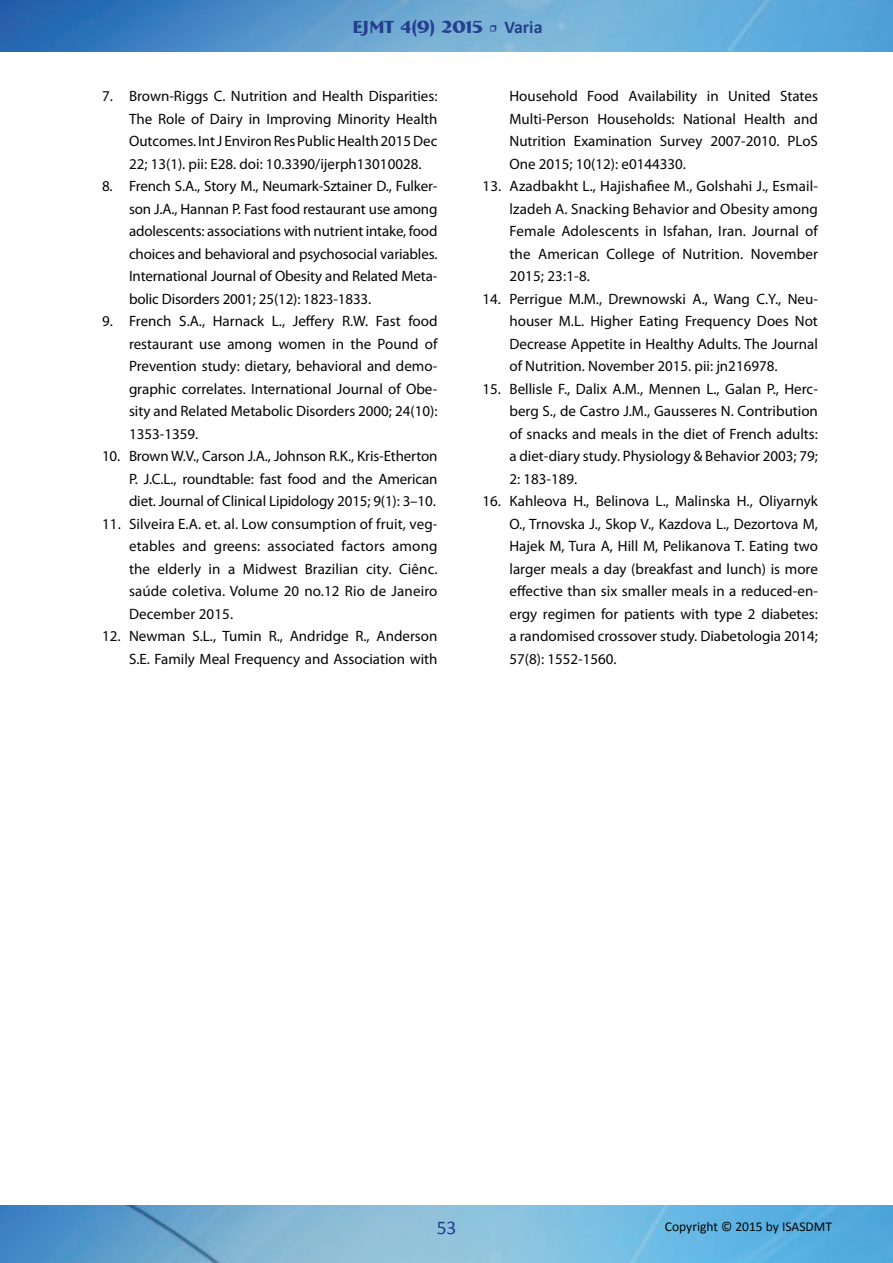
<style>
.page{position:relative;width:893px;height:1263px;background:#fff}
.page>*{position:absolute;margin:0;border:0;box-sizing:border-box;transform-origin:0 0}
.t1{font:19.5px "Calibri";color:#253f8e}
.t2{font:700 18px "Bremen BT";color:#253f8e}
.t3{font:15px/22.5px "Myriad Pro";color:#040503;text-align:justify}
.t4{font:13.5px "Calibri";color:#040503}
.s1{font-family:"Minion Pro";font-weight:400}
.s2{font-family:"Calibri"}
</style>
<div class="page">
<img style="left:0;top:0;width:893px;height:52px">
<img style="left:0;top:1205px;width:893px;height:58px">
<p class="t2" style="left:352px;top:15px;width:192px">EJMT 4(9) 2015 <span class="s1">•</span> <span class="s2">Varia</span></p>
<p class="t3" style="left:129px;top:85px;width:310px;text-indent:-27px">7. Brown-Riggs C. Nutrition and Health Disparities:<br>The Role of Dairy in Improving Minority Health Outcomes. Int J Environ Res Public Health 2015 Dec 22; 13(1). pii: E28. doi: 10.3390/ijerph13010028.</p>
<p class="t3" style="left:129px;top:175px;width:310px;text-indent:-27px">8. French S.A., Story M., Neumark-Sztainer D., Fulker&shy;son J.A., Hannan P. Fast food restaurant use among adolescents: associations with nutrient intake, food choices and behavioral and psychosocial variables.<br>International Journal of Obesity and Related Meta&shy;bolic Disorders 2001; 25(12): 1823-1833.</p>
<p class="t3" style="left:129px;top:310px;width:310px;text-indent:-27px">9. French S.A., Harnack L., Jeffery R.W. Fast food restaurant use among women in the Pound of Prevention study: dietary, behavioral and demo&shy;graphic correlates. International Journal of Obe&shy;sity and Related Metabolic Disorders 2000; 24(10):<br>1353-1359.</p>
<p class="t3" style="left:129px;top:445px;width:310px;text-indent:-27px">10. Brown W.V., Carson J.A., Johnson R.K., Kris-Etherton P. J.C.L., roundtable: fast food and the American diet. Journal of Clinical Lipidology 2015; 9(1): 3–10.</p>
<p class="t3" style="left:129px;top:512px;width:310px;text-indent:-27px">11. Silveira E.A. et. al. Low consumption of fruit, veg&shy;etables and greens: associated factors among the elderly in a Midwest Brazilian city. Ciênc. saúde coletiva. Volume 20 no.12 Rio de Janeiro December 2015.</p>
<p class="t3" style="left:102px;top:625px;width:337px;text-align:right">12. Newman S.L., Tumin R., Andridge R., Anderson<br>S.E. Family Meal Frequency and Association with</p>
<p class="t3" style="left:509px;top:85px;width:310px">Household Food Availability in United States Multi-Person Households: National Health and Nutrition Examination Survey 2007-2010. PLoS One 2015; 10(12): e0144330.</p>
<p class="t3" style="left:509px;top:175px;width:310px;text-indent:-27px">13. Azadbakht L., Hajishafiee M., Golshahi J., Esmail&shy;lzadeh A. Snacking Behavior and Obesity among Female Adolescents in Isfahan, Iran. Journal of the American College of Nutrition. November 2015; 23:1-8.</p>
<p class="t3" style="left:509px;top:287px;width:310px;text-indent:-27px">14. Perrigue M.M., Drewnowski A., Wang C.Y., Neu&shy;houser M.L. Higher Eating Frequency Does Not Decrease Appetite in Healthy Adults. The Journal of Nutrition. November 2015. pii: jn216978.</p>
<p class="t3" style="left:509px;top:377px;width:310px;text-indent:-27px">15. Bellisle F., Dalix A.M., Mennen L., Galan P., Herc&shy;berg S., de Castro J.M., Gausseres N. Contribution of snacks and meals in the diet of French adults: a diet-diary study. Physiology &amp; Behavior 2003; 79; 2: 183-189.</p>
<p class="t3" style="left:509px;top:490px;width:310px;text-indent:-27px">16. Kahleova H., Belinova L., Malinska H., Oliyarnyk O., Trnovska J., Skop V., Kazdova L., Dezortova M, Hajek M, Tura A, Hill M, Pelikanova T. Eating two larger meals a day (breakfast and lunch) is more effective than six smaller meals in a reduced-en&shy;ergy regimen for patients with type 2 diabetes: a randomised crossover study. Diabetologia 2014; 57(8): 1552-1560.</p>
<h1 class="t1" style="left:437px;top:1215px;width:21px">53</h1>
<p class="t4" style="left:665px;top:1218px;width:169px">Copyright © 2015 by ISASDMT</p>
</div>
